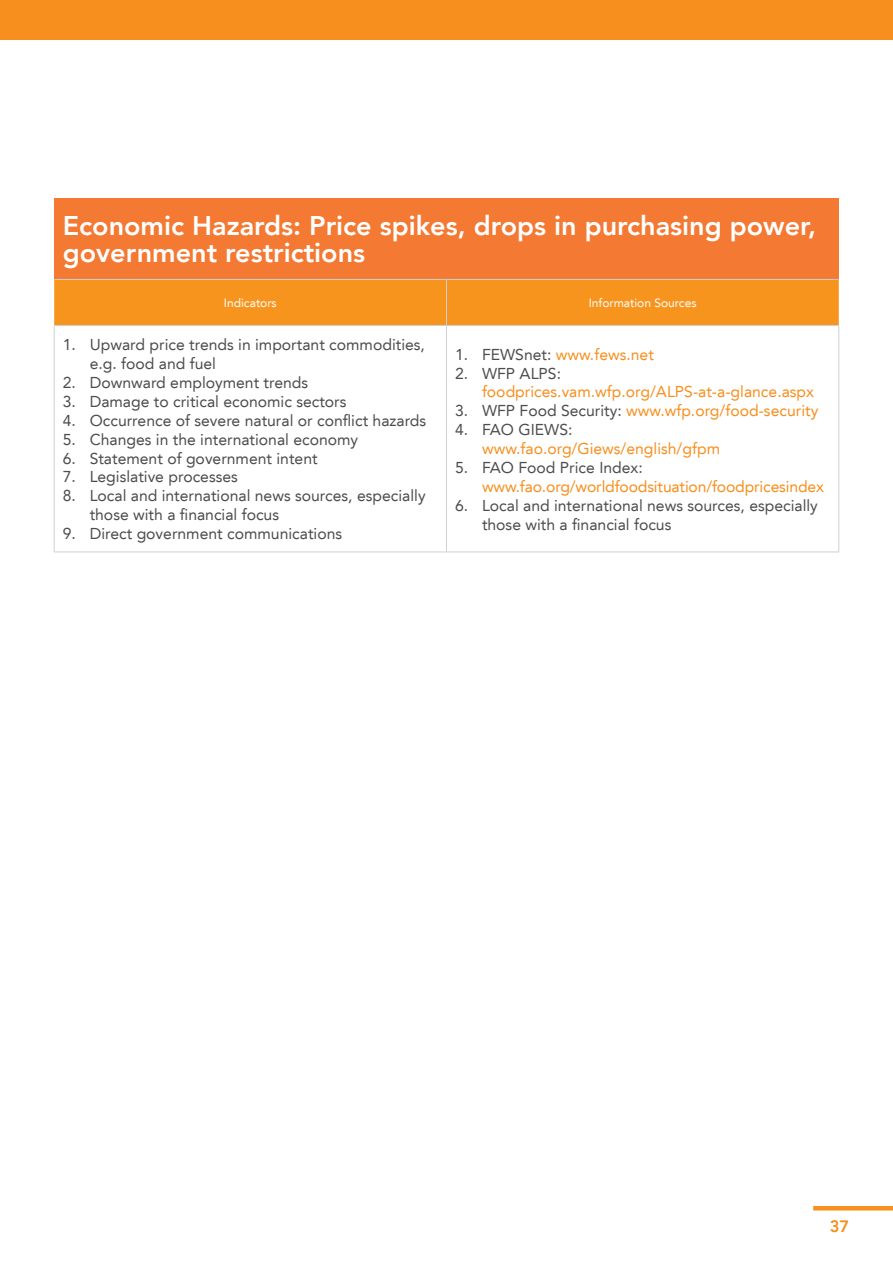
<style>
.page{position:relative;width:893px;height:1263px;background:#fff}
.page>*{position:absolute;margin:0;border:0;box-sizing:border-box;transform-origin:0 0}
.t1{font:800 27px/27px "Avenir LT";color:#fff}
.t2{font:800 16.5px "Avenir LT";color:#f78f1e}
.t3{font:15.75px/18.9px "Avenir LT";color:#4d4d4f}
.t4{font:15.75px "Avenir LT";color:#f78f1e}
.t5{font:12px "Avenir LT";color:#fff}
.s1{color:#4d4d4f}
</style>
<div class="page">
<div style="left:0;top:0;width:893px;height:40px;background:#f78f1e"></div>
<hr style="left:813px;top:1206px;width:80px;height:4px;background:#f78f1e">
<div style="left:54px;top:198px;width:785px;height:81px;background:#f47932"></div>
<div style="left:54px;top:280px;width:785px;height:45px;background:#f7941e"></div>
<hr style="left:446px;top:280px;width:1px;height:45px;background:#cfd0d2">
<hr style="left:54px;top:325px;width:392px;height:1px;background:#cfd0d2">
<hr style="left:446px;top:325px;width:393px;height:1px;background:#cfd0d2">
<hr style="left:54px;top:279px;width:392px;height:1px;background:#cfd0d2">
<hr style="left:446px;top:279px;width:393px;height:1px;background:#cfd0d2">
<hr style="left:54px;top:326px;width:1px;height:226px;background:#cfd0d2">
<hr style="left:446px;top:326px;width:1px;height:226px;background:#cfd0d2">
<hr style="left:838px;top:326px;width:1px;height:226px;background:#cfd0d2">
<hr style="left:54px;top:552px;width:392px;height:1px;background:#cfd0d2">
<hr style="left:446px;top:552px;width:393px;height:1px;background:#cfd0d2">
<h1 class="t1" style="left:63px;top:213px;width:755px">Economic Hazards: Price spikes, drops in purchasing power, government restrictions</h1>
<p class="t5" style="left:224px;top:296px;width:54px">Indicators</p>
<p class="t5" style="left:589px;top:296px;width:109px">Information Sources</p>
<p class="t3" style="left:90px;top:335px;width:337px;text-indent:-27px">1. Upward price trends in important commodities, e.g. food and fuel</p>
<p class="t3" style="left:63px;top:373px;width:247px">2. Downward employment trends</p>
<p class="t3" style="left:63px;top:392px;width:285px">3. Damage to critical economic sectors</p>
<p class="t3" style="left:63px;top:411px;width:365px">4. Occurrence of severe natural or conflict hazards</p>
<p class="t3" style="left:63px;top:430px;width:297px">5. Changes in the international economy</p>
<p class="t3" style="left:63px;top:449px;width:256px">6. Statement of government intent</p>
<p class="t3" style="left:63px;top:468px;width:177px">7. Legislative processes</p>
<p class="t3" style="left:90px;top:487px;width:337px;text-indent:-27px">8. Local and international news sources, especially those with a financial focus</p>
<p class="t3" style="left:63px;top:524px;width:281px">9. Direct government communications</p>
<p class="t4" style="left:455px;top:345px;width:200px"><span class="s1">1. FEWSnet:</span> www.fews.net</p>
<p class="t3" style="left:455px;top:364px;width:108px">2. WFP ALPS:</p>
<p class="t4" style="left:482px;top:383px;width:334px">foodprices.vam.wfp.org/ALPS-at-a-glance.aspx</p>
<p class="t4" style="left:455px;top:402px;width:365px"><span class="s1">3. WF P Food Security:</span> www.wfp.org/food-security</p>
<p class="t3" style="left:455px;top:420px;width:119px">4. FAO GIEWS:</p>
<p class="t4" style="left:482px;top:439px;width:240px">www.fao.org/Giews/english/gfpm</p>
<p class="t3" style="left:455px;top:458px;width:189px">5. FAO Food Price I ndex:</p>
<p class="t4" style="left:482px;top:477px;width:343px">www.fao.org/worldfoodsituation/foodpricesindex</p>
<p class="t3" style="left:482px;top:496px;width:337px;text-indent:-27px">6. Local and international news sources, especially those with a financial focus</p>
<p class="t2" style="left:830px;top:1217px;width:21px">37</p>
</div>
